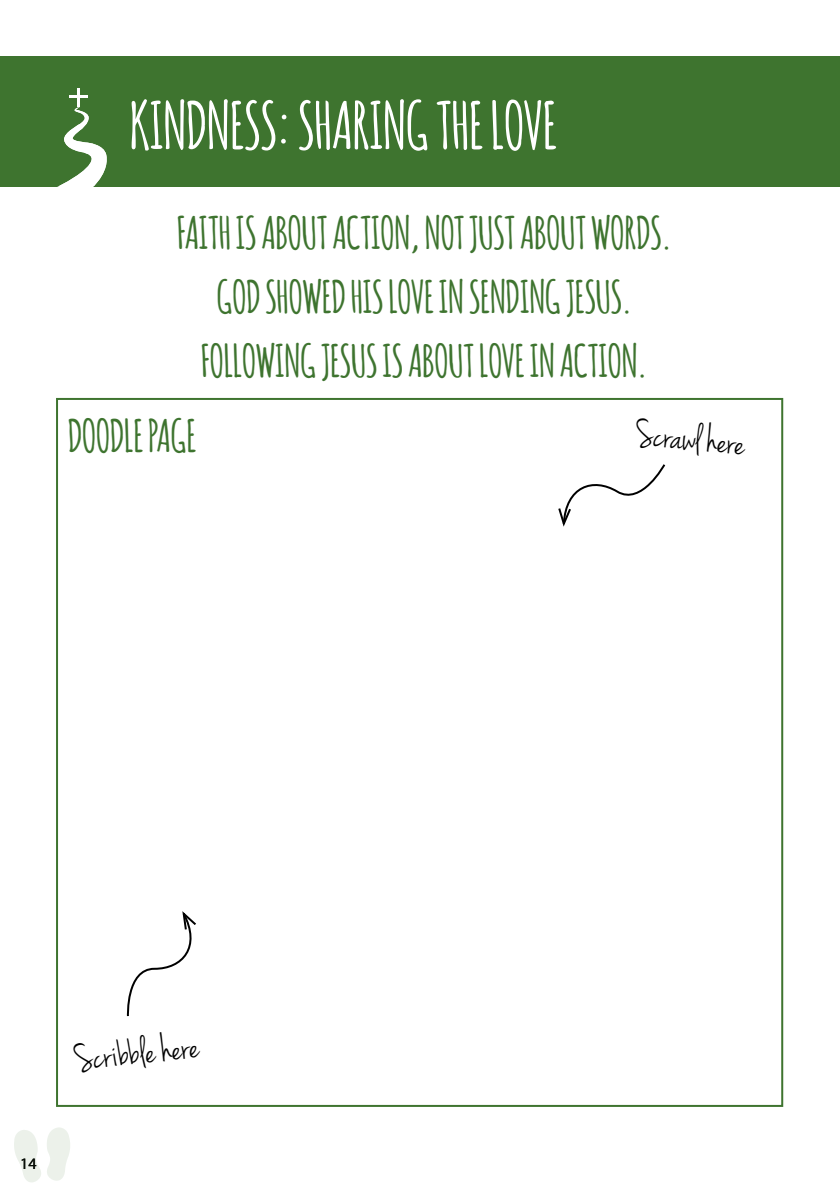
<style>
.page{position:relative;width:840px;height:1191px;background:#fff}
.page>*{position:absolute;margin:0;border:0;box-sizing:border-box;transform-origin:0 0}
.t1{font:700 64px "Amatic";color:#fff}
.t2{font:700 44px/64.2px "Amatic";color:#3e742f;text-align:center}
.t3{font:40px "Jenna Sue";color:#000}
.t4{font:16px "Myriad Pro";color:#000}
</style>
<div class="page">
<div style="left:0;top:57px;width:839px;height:130px;background:#3e742f"></div>
<svg style="left:47px;top:1127px;width:23px;height:53px"></svg>
<svg style="left:14px;top:1130px;width:27px;height:52px"></svg>
<svg style="left:126px;top:911px;width:70px;height:106px"></svg>
<svg style="left:558px;top:464px;width:108px;height:63px"></svg>
<svg style="left:57px;top:88px;width:50px;height:99px"></svg>
<h1 class="t1" style="left:129px;top:80px;width:428px">KINDNESS: SHARING THE LOVE</h1>
<p class="t2" style="left:177px;top:199px;width:495px">FAITH IS ABOUT ACTION, NOT JUST ABOUT WORDS.<br>GOD SHOWED HIS LOVE IN SENDING JESUS.<br>FOLLOWING JESUS IS ABOUT LOVE IN ACTION.</p>
<p class="t2" style="left:68px;top:402px;width:129px">DOODLE PAGE</p>
<p class="t3" style="left:638px;top:409px;width:111px;rotate:6deg">Scrawl here</p>
<p class="t4" style="left:20px;top:1153px;width:18px">14</p>
<p class="t3" style="left:73px;top:1035px;width:126px;rotate:-6deg">Scribble here</p>
</div>
